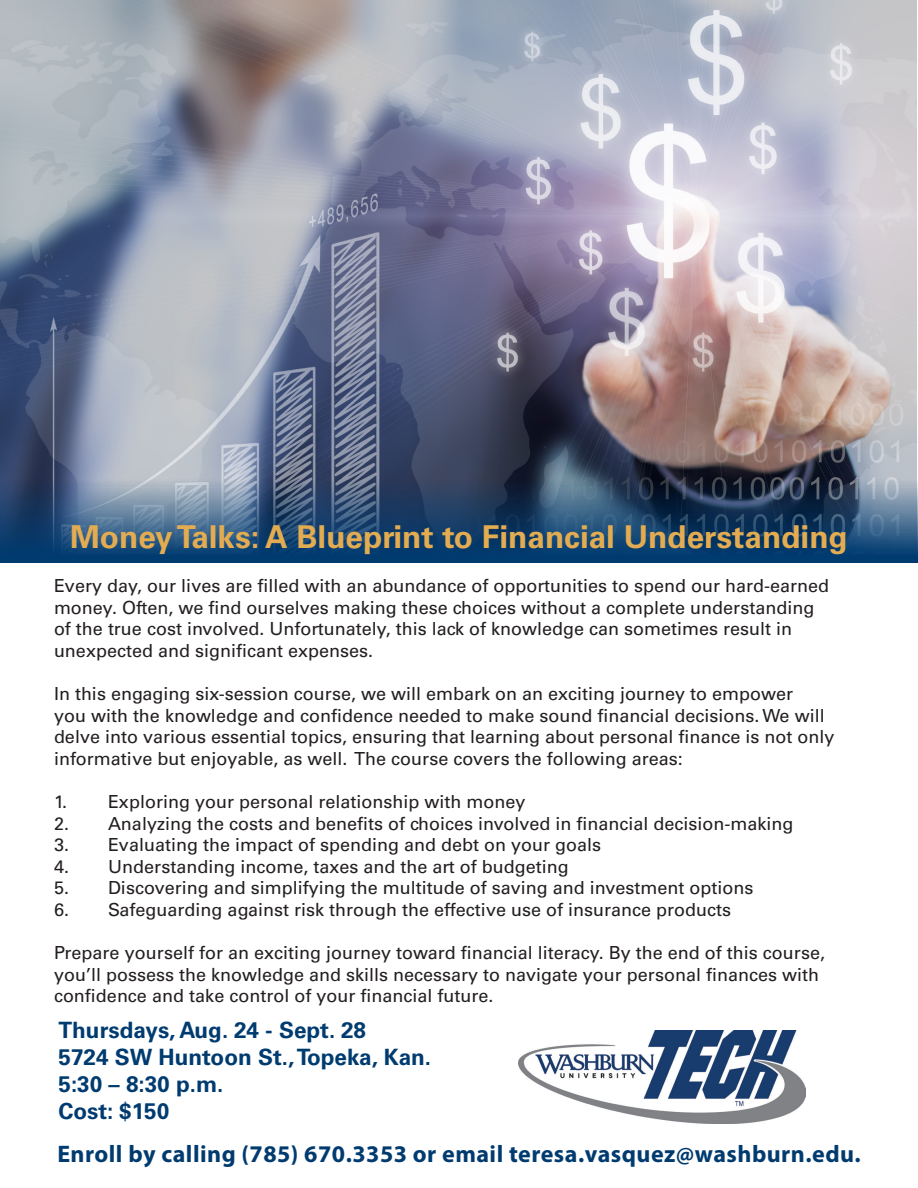
<style>
.page{position:relative;width:918px;height:1188px;background:#fff}
.page>*{position:absolute;margin:0;border:0;box-sizing:border-box;transform-origin:0 0}
.t1{font:700 31.5px "Univers LT Std";color:#e4ac51}
.t2{font:700 24px "Myriad Pro";letter-spacing:.02em;color:#003b70}
.t3{font:700 22.5px "Univers LT Pro 65";color:#003b70}
.t4{font:18px/21.6px "Univers LT Std";color:#231f20}
</style>
<div class="page">
<img style="left:0;top:0;width:917px;height:28px">
<img style="left:0;top:28px;width:918px;height:534px">
<img style="left:518px;top:1030px;width:288px;height:93px">
<p class="t1" style="left:70px;top:518px;width:779px">Money Talks: A Blueprint to Financial Understanding</p>
<p class="t4" style="left:54px;top:575px;width:777px">Every day, our lives are filled with an abundance of opportunities to spend our hard-earned money. Often, we find ourselves making these choices without a complete understanding of the true cost involved. Unfortunately, this lack of knowledge can sometimes result in unexpected and significant expenses.</p>
<p class="t4" style="left:54px;top:683px;width:782px">In this engaging six-session course, we will embark on an exciting journey to empower<br>you with the knowledge and confidence needed to make sound financial decisions. We will delve into various essential topics, ensuring that learning about personal finance is not only informative but enjoyable, as well. The course covers the following areas:</p>
<p class="t4" style="left:54px;top:791px;width:473px">1. Exploring your personal relationship with money</p>
<p class="t4" style="left:54px;top:812px;width:741px">2. Analyzing the costs and benefits of choices involved in financial decision-making</p>
<p class="t4" style="left:54px;top:834px;width:549px">3. Evaluating the impact of spending and debt on your goals</p>
<p class="t4" style="left:54px;top:856px;width:516px">4. Understanding income, taxes and the art of budgeting</p>
<p class="t4" style="left:54px;top:877px;width:701px">5. Discovering and simplifying the multitude of saving and investment options</p>
<p class="t4" style="left:54px;top:899px;width:679px">6. Safeguarding against risk through the effective use of insurance products</p>
<p class="t4" style="left:54px;top:942px;width:773px">Prepare yourself for an exciting journey toward financial literacy. By the end of this course, you’ll possess the knowledge and skills necessary to navigate your personal finances with confidence and take control of your financial future.</p>
<p class="t3" style="left:58px;top:1015px;width:309px">Thursdays, Aug. 24 - Sept. 28</p>
<p class="t3" style="left:58px;top:1042px;width:374px">5724 SW Huntoon St., Topeka, Kan.</p>
<p class="t3" style="left:58px;top:1069px;width:167px">5:30 – 8:30 p.m.</p>
<p class="t3" style="left:58px;top:1096px;width:112px">Cost: $150</p>
<p class="t2" style="left:57px;top:1138px;width:805px">Enroll by calling (785) 670.3353 or email teresa.vasquez@washburn.edu.</p>
</div>
